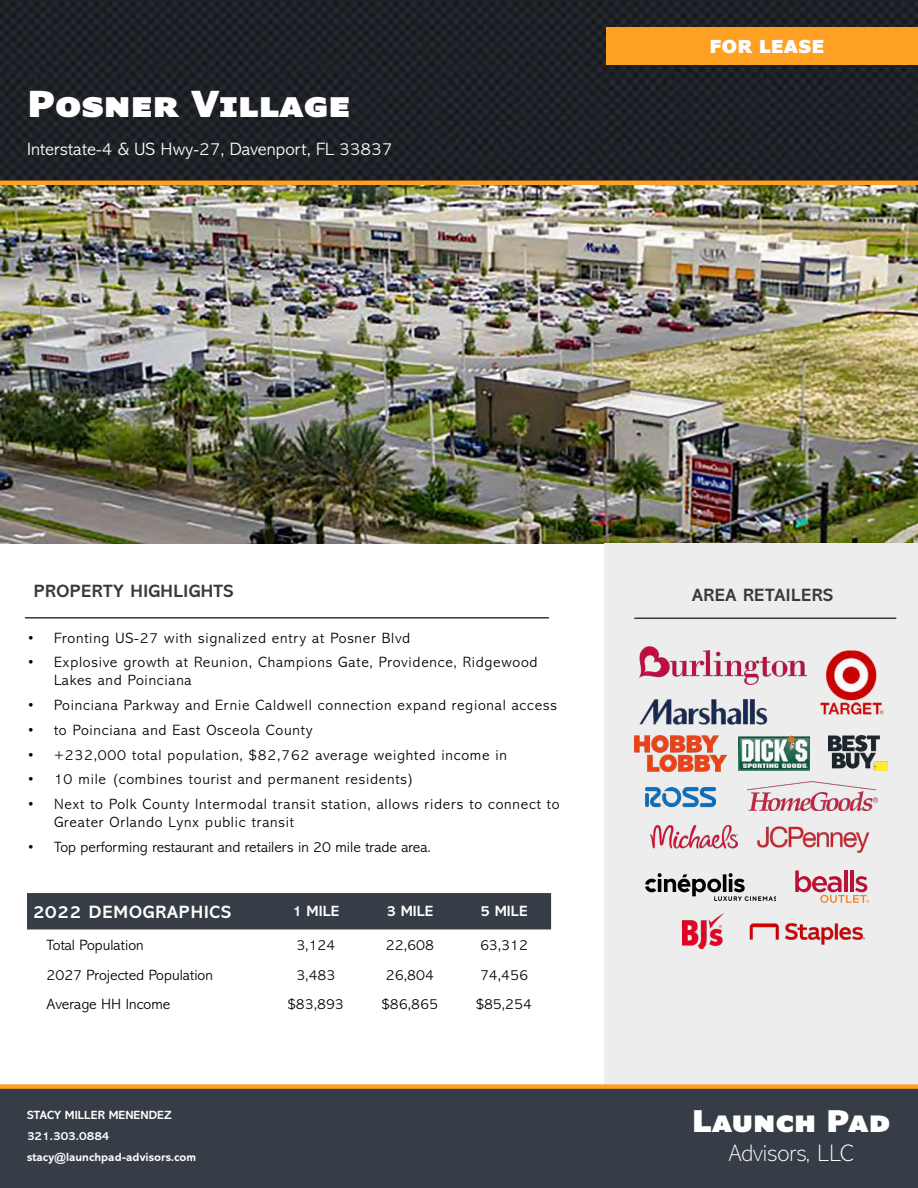
<style>
.page{position:relative;width:918px;height:1188px;background:#fff}
.page>*{position:absolute;margin:0;border:0;box-sizing:border-box;transform-origin:0 0}
.t1{font:900 36px "Verdana Pro";color:#fff}
.t2{font:900 30px "Verdana Pro";color:#fff}
.t3{font:200 24px "Abadi MT Pro";color:#fff}
.t4{font:300 18px "Abadi MT Pro";color:#fff}
.t5{font:700 18px "Abadi MT Pro";letter-spacing:.025em;color:#3a3a3a}
.t6{font:900 18px "Verdana Pro";color:#fff}
.t7{font:700 18px "Abadi MT Pro";letter-spacing:.05em;color:#fff}
.t8{font:300 15px/18px "Abadi MT Pro";letter-spacing:.05em;color:#000}
.t9{font:300 15px "Abadi MT Pro";color:#000}
.t10{font:700 15px "Abadi MT Pro";color:#fff}
.t11{font:700 12px/21px "Abadi MT Pro";color:#fff}
</style>
<div class="page">
<img style="left:0;top:187px;width:917px;height:356px">
<div style="left:604px;top:543px;width:314px;height:546px;background:#ededed"></div>
<hr style="left:25px;top:617px;width:524px;height:2px;background:#3a3a3a">
<div style="left:27px;top:893px;width:524px;height:36px;background:#363d46"></div>
<hr style="left:634px;top:618px;width:262px;height:1px;background:#3a3a3a">
<img style="left:639px;top:646px;width:168px;height:38px">
<img style="left:820px;top:650px;width:64px;height:65px">
<img style="left:639px;top:699px;width:128px;height:26px">
<img style="left:634px;top:736px;width:92px;height:36px">
<img style="left:738px;top:736px;width:72px;height:34px">
<img style="left:828px;top:735px;width:60px;height:35px">
<img style="left:683px;top:913px;width:40px;height:35px">
<img style="left:646px;top:787px;width:69px;height:21px">
<img style="left:747px;top:781px;width:130px;height:29px">
<img style="left:651px;top:824px;width:87px;height:25px">
<img style="left:757px;top:826px;width:112px;height:28px">
<svg style="left:645px;top:873px;width:131px;height:27px"></svg>
<hr style="left:844px;top:870px;width:3px;height:22px;background:#b81237">
<hr style="left:850px;top:870px;width:4px;height:22px;background:#b81237">
<svg style="left:795px;top:871px;width:74px;height:32px"></svg>
<img style="left:749px;top:923px;width:116px;height:22px">
<div style="left:0;top:1084px;width:918px;height:104px;background:#363d46"></div>
<svg style="left:0;top:0;width:918px;height:187px;background:#242527"></svg>
<div style="left:606px;top:27px;width:312px;height:38px;background:#fea022"></div>
<h1 class="t1" style="left:27px;top:80px;width:325px">Posner Village</h1>
<p class="t4" style="left:27px;top:139px;width:367px">Interstate-4 &amp; US Hwy-27, Davenport, FL 33837</p>
<p class="t4" style="left:27px;top:139px;width:380px">US Hwy-27 Sand Mine Rd Davenport, FL 33897</p>
<p class="t6" style="left:689px;top:34px;width:158px">COMING SOON</p>
<p class="t6" style="left:710px;top:34px;width:116px">FOR LEASE</p>
<p class="t5" style="left:34px;top:581px;width:202px">PROPERTY HIGHLIGHTS</p>
<p class="t5" style="left:692px;top:585px;width:143px">AREA RETAILERS</p>
<p class="t8" style="left:27px;top:629px;width:385px">• Fronting US-27 with signalized entry at Posner Blvd</p>
<p class="t8" style="left:54px;top:654px;width:485px;text-indent:-27px">• Explosive growth at Reunion, Champions Gate, Providence, Ridgewood<br>Lakes and Poinciana</p>
<p class="t8" style="left:27px;top:696px;width:531px">• Poinciana Parkway and Ernie Caldwell connection expand regional access</p>
<p class="t8" style="left:27px;top:721px;width:287px">• to Poinciana and East Osceola County</p>
<p class="t8" style="left:27px;top:746px;width:482px">• +232,000 total population, $82,762 average weighted income in</p>
<p class="t8" style="left:27px;top:771px;width:388px">• 10 mile (combines tourist and permanent residents)</p>
<p class="t8" style="left:54px;top:795px;width:507px;text-indent:-27px">• Next to Polk County Intermodal transit station, allows riders to connect to<br>Greater Orlando Lynx public transit</p>
<p class="t9" style="left:27px;top:839px;width:405px">• Top performing restaurant and retailers in 20 mile trade area.</p>
<p class="t7" style="left:33px;top:901px;width:200px">2022 DEMOGRAPHICS</p>
<p class="t10" style="left:292px;top:903px;width:49px">1 MILE</p>
<p class="t10" style="left:386px;top:903px;width:49px">3 MILE</p>
<p class="t10" style="left:481px;top:903px;width:49px">5 MILE</p>
<p class="t9" style="left:47px;top:937px;width:99px">Total Population</p>
<p class="t8" style="left:296px;top:936px;width:41px">3,124</p>
<p class="t8" style="left:386px;top:936px;width:49px">22,608</p>
<p class="t8" style="left:480px;top:936px;width:49px">63,312</p>
<p class="t9" style="left:47px;top:967px;width:168px">2027 Projected Population</p>
<p class="t8" style="left:296px;top:966px;width:41px">3,483</p>
<p class="t8" style="left:386px;top:966px;width:49px">26,804</p>
<p class="t8" style="left:480px;top:966px;width:49px">74,456</p>
<p class="t9" style="left:47px;top:996px;width:125px">Average HH Income</p>
<p class="t8" style="left:288px;top:995px;width:57px">$83,893</p>
<p class="t8" style="left:382px;top:995px;width:57px">$86,865</p>
<p class="t8" style="left:476px;top:995px;width:57px">$85,254</p>
<p class="t11" style="left:27px;top:1105px;width:171px">STACY MILLER MENENDEZ<br>321.303.0884 stacy@launchpad-advisors.com</p>
<h2 class="t2" style="left:692px;top:1101px;width:200px">Launch Pad</h2>
<h3 class="t3" style="left:729px;top:1140px;width:126px">Advisors, LLC</h3>
</div>
